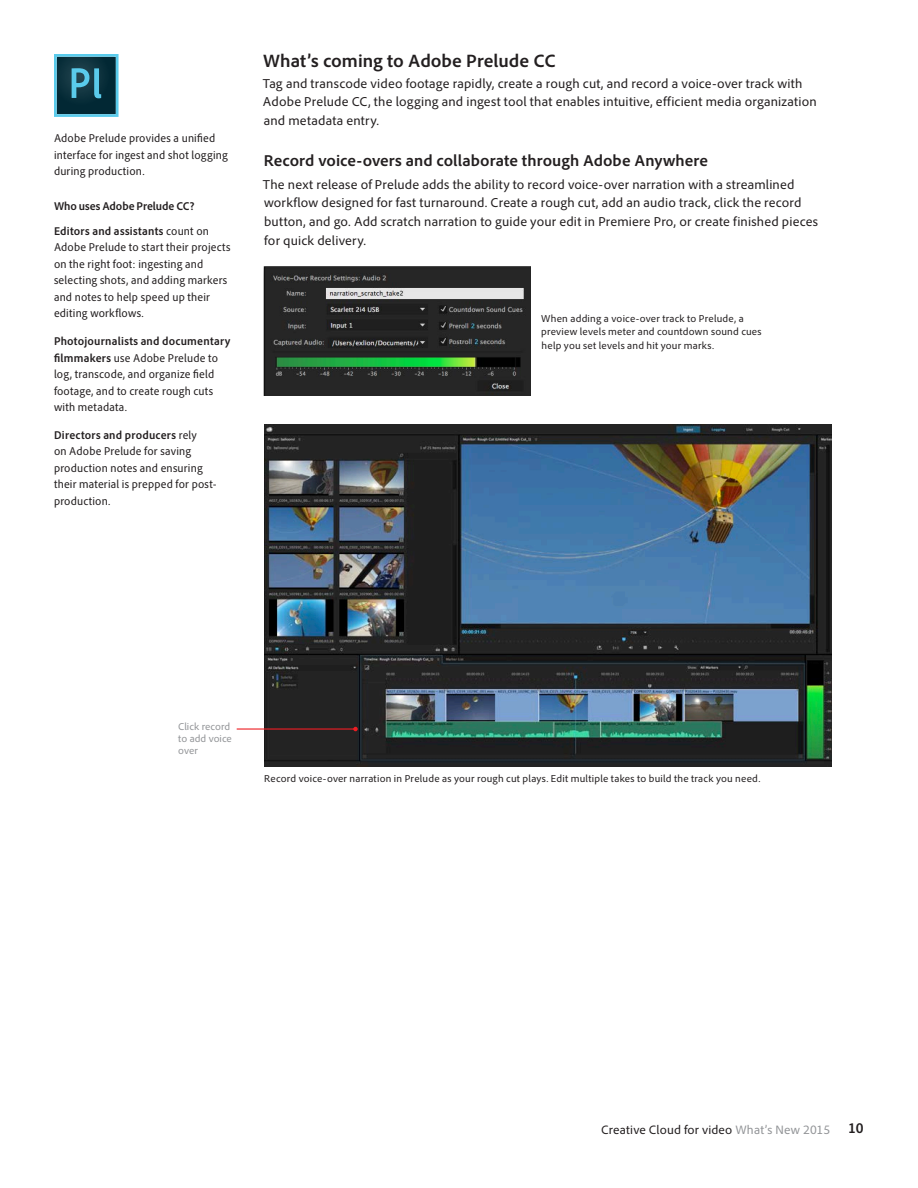
<style>
.page{position:relative;width:918px;height:1188px;background:#fff}
.page>*{position:absolute;margin:0;border:0;box-sizing:border-box;transform-origin:0 0}
.Text__Level_1_subhea{font:700 18.75px "Adobe Clean";color:#231f20}
.Text__Level_2_subhea{font:700 16.5px "Adobe Clean";letter-spacing:.005em;color:#231f20}
.Text__Body{font:13.5px/18.8px "Adobe Clean";letter-spacing:.01em;color:#231f20}
.Text__Body_first_aft{font:13.5px/18.8px "Adobe Clean";letter-spacing:.01em;color:#231f20}
.t1{font:12.75px "Adobe Clean";letter-spacing:.015em;color:#231f20}
.Sidebar__Body_copy{font:semi-condensed 12px/16.5px "Adobe Clean";letter-spacing:.015em;color:#231f20}
.Sidebar__Header{font:700 semi-condensed 12px "Adobe Clean";letter-spacing:-.01em;color:#231f20}
.t2{font:10.5px/13.5px "Adobe Clean";letter-spacing:.02em;color:#231f20}
.Caption__Pkg_style{font:10.5px/12px "Adobe Clean";color:#939598}
.s1{font-weight:700}
.s2{color:#939598}
.s3{font-weight:700;font-stretch:semi-condensed;font-size:15px}
</style>
<div class="page">
<img style="left:263px;top:266px;width:268px;height:130px">
<img style="left:264px;top:425px;width:567px;height:341px">
<svg style="left:54px;top:54px;width:65px;height:63px;background:#235b6c"></svg>
<hr style="left:237px;top:728px;width:119px;height:2px;background:#ee1d23">
<svg style="left:353px;top:727px;width:5px;height:4px"></svg>
<p class="Sidebar__Body_copy" style="left:54px;top:130px;width:175px">Adobe Prelude provides a unified interface for ingest and shot logging during production.</p>
<p class="Sidebar__Header" style="left:54px;top:198px;width:142px">Who uses Adobe Prelude CC?</p>
<p class="Sidebar__Body_copy" style="left:54px;top:223px;width:178px"><span class="s1">Editors and assistants</span> count on<br>Adobe Prelude to start their projects on the right foot: ingesting and selecting shots, and adding markers and notes to help speed up their editing workflows.</p>
<p class="Sidebar__Body_copy" style="left:54px;top:333px;width:178px"><span class="s1">Photojournalists and documentary filmmakers</span> use Adobe Prelude to log, transcode, and organize field footage, and to create rough cuts with metadata.</p>
<p class="Sidebar__Body_copy" style="left:54px;top:426px;width:164px"><span class="s1">Directors and producers</span> rely<br>on Adobe Prelude for saving production notes and ensuring their material is prepped for post&shy;production.</p>
<p class="Text__Level_1_subhea" style="left:263px;top:50px;width:294px">What’s coming to Adobe Prelude CC</p>
<p class="Text__Body_first_aft" style="left:263px;top:74px;width:556px">Tag and transcode video footage rapidly, create a rough cut, and record a voice-over track with<br>Adobe Prelude CC, the logging and ingest tool that enables intuitive, efficient media organization and metadata entry.</p>
<p class="Text__Level_2_subhea" style="left:264px;top:150px;width:446px">Record voice-overs and collaborate through Adobe Anywhere</p>
<p class="Text__Body" style="left:263px;top:175px;width:557px">The next release of Prelude adds the ability to record voice-over narration with a streamlined workflow designed for fast turnaround. Create a rough cut, add an audio track, click the record button, and go. Add scratch narration to guide your edit in Premiere Pro, or create finished pieces for quick delivery.</p>
<p class="t2" style="left:541px;top:312px;width:222px">When adding a voice-over track to Prelude, a preview levels meter and countdown sound cues help you set levels and hit your marks.</p>
<p class="Caption__Pkg_style" style="left:178px;top:720px;width:55px">Click record to add voice over</p>
<p class="t2" style="left:264px;top:772px;width:498px">Record voice-over narration in Prelude as your rough cut plays. Edit multiple takes to build the track you need.</p>
<p class="t1" style="left:601px;top:1122px;width:264px">Creative Cloud for video <span class="s2">What’s New 2015</span> <span class="s3">10</span></p>
</div>
